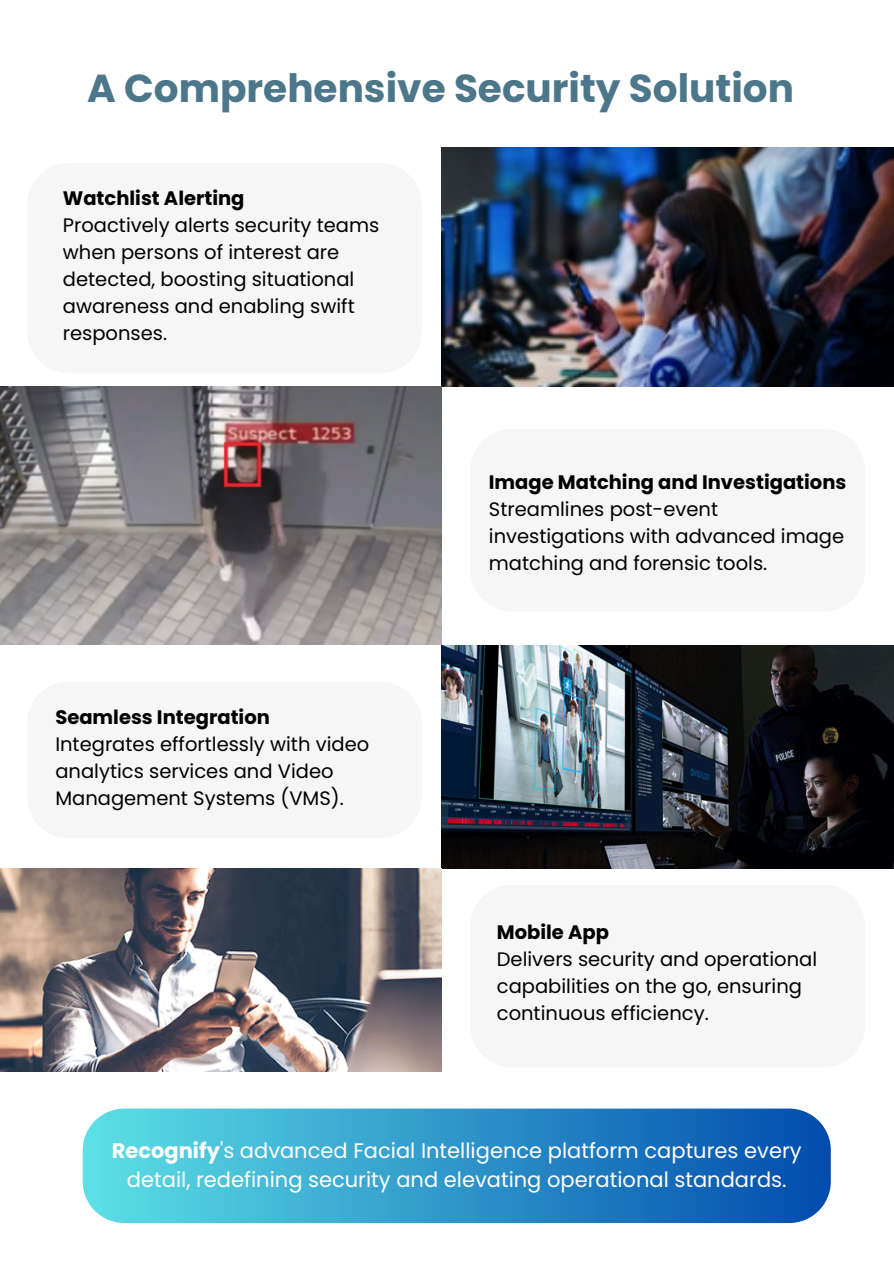
<style>
.page{position:relative;width:894px;height:1264px;background:#fff}
.page>*{position:absolute;margin:0;border:0;box-sizing:border-box;transform-origin:0 0}
.t1{font:700 39px "Poppins";color:#4c7689}
.t2{font:21px/29.2px "Poppins";color:#fff;text-align:center}
.t3{font:19.5px/27px "Poppins";color:#000}
.t4{font:700 19.5px "Poppins";color:#000}
.s1{font-weight:700}
</style>
<div class="page">
<svg style="left:83px;top:1108px;width:747px;height:114px;background:#3397ca"></svg>
<img style="left:441px;top:148px;width:451px;height:238px">
<img style="left:0;top:386px;width:441px;height:258px">
<img style="left:441px;top:645px;width:452px;height:223px">
<img style="left:0;top:868px;width:442px;height:203px">
<p class="t1" style="left:87px;top:61px;width:708px">A Comprehensive Security Solution</p>
<p class="t4" style="left:63px;top:185px;width:183px">Watchlist Alerting</p>
<p class="t3" style="left:63px;top:212px;width:318px">Proactively alerts security teams when persons of interest are detected, boosting situational awareness and enabling swift responses.</p>
<p class="t4" style="left:55px;top:703px;width:216px">Seamless Integration</p>
<p class="t3" style="left:55px;top:731px;width:315px">Integrates effortlessly with video analytics services and Video<br>Management Systems (VMS).</p>
<p class="t3" style="left:488px;top:468px;width:359px"><span class="s1">Image Matching and Investigations<br></span>Streamlines post-event investigations with advanced image matching and forensic tools.</p>
<p class="t4" style="left:496px;top:918px;width:114px">Mobile App</p>
<p class="t3" style="left:496px;top:946px;width:322px">Delivers security and operational capabilities on the go, ensuring continuous efficiency.</p>
<h1 class="t2" style="left:112px;top:1136px;width:691px"><span class="s1">Recognify</span>'s advanced Facial Intelligence platform captures every detail, redefining security and elevating operational standards.</h1>
</div>
